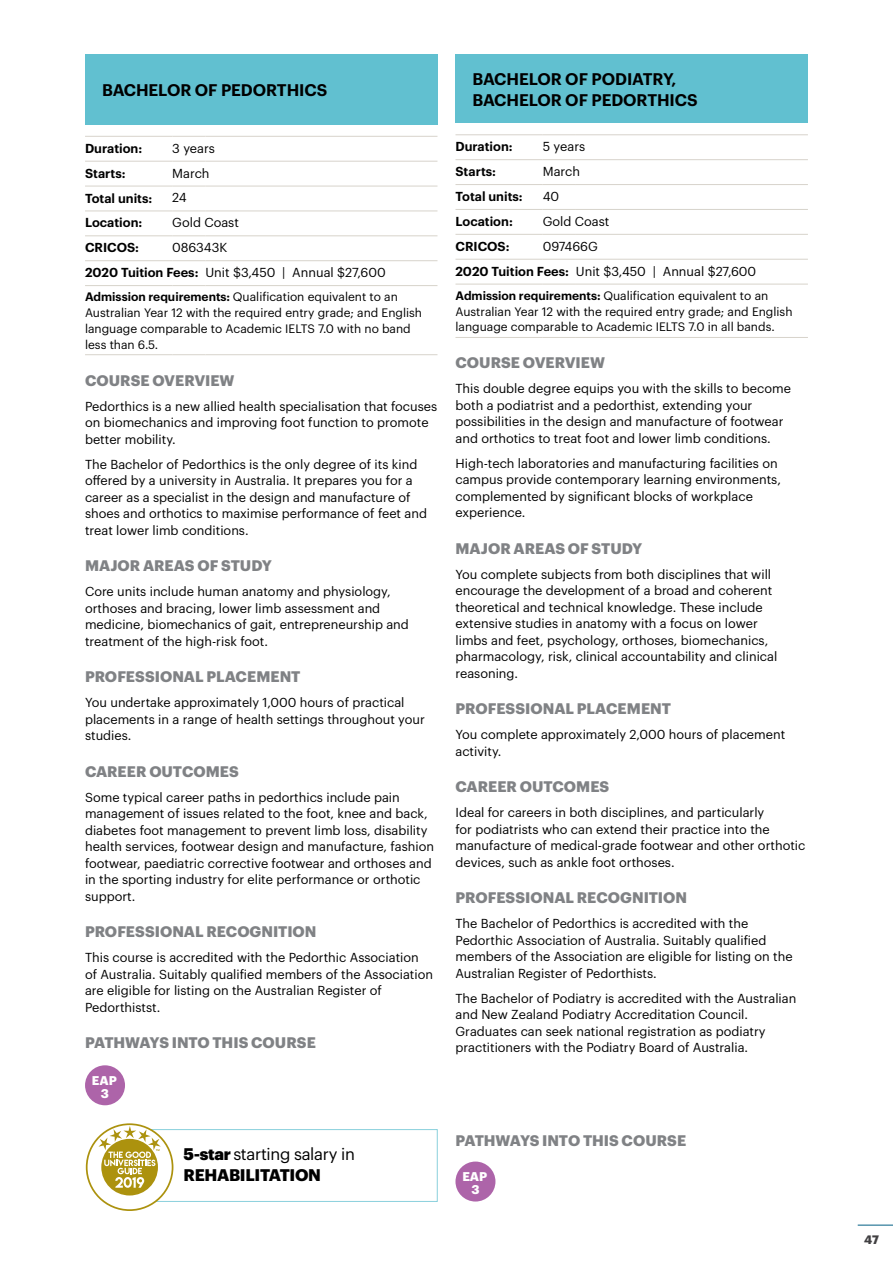
<style>
.page{position:relative;width:893px;height:1263px;background:#fff}
.page>*{position:absolute;margin:0;border:0;box-sizing:border-box;transform-origin:0 0}
.t1{font:600 16.5px/21px "Graphik";letter-spacing:-.005em;color:#000}
.t2{font:16.5px/21px "Graphik";letter-spacing:-.02em;color:#000}
.t3{font:700 15px "Graphik";color:#808285}
.t4{font:12.75px/16.5px "Graphik";color:#000}
.t5{font:600 12.75px "Graphik";color:#000}
.t6{font:700 12.45px/12.9px "Graphik";color:#fff;text-align:center}
.t7{font:12px/15.8px "Graphik";color:#000}
.t8{font:700 12px "Graphik";color:#414042}
.s1{font-weight:600}
.s2{font-weight:900}
.s3{font-weight:700}
</style>
<div class="page">
<div style="left:126px;top:1129px;width:312px;height:73px;border:1px solid #61c0d0"></div>
<svg style="left:86px;top:1123px;width:87px;height:88px"></svg>
<div style="left:85px;top:54px;width:352px;height:70px;background:#61c0d0"></div>
<hr style="left:85px;top:136px;width:87px;height:1px;background:#d7d3cb">
<hr style="left:172px;top:136px;width:33px;height:1px;background:#d7d3cb">
<hr style="left:205px;top:136px;width:232px;height:1px;background:#d7d3cb">
<hr style="left:85px;top:161px;width:87px;height:1px;background:#d7d3cb">
<hr style="left:172px;top:161px;width:33px;height:1px;background:#d7d3cb">
<hr style="left:205px;top:161px;width:232px;height:1px;background:#d7d3cb">
<hr style="left:85px;top:186px;width:87px;height:1px;background:#d7d3cb">
<hr style="left:172px;top:186px;width:33px;height:1px;background:#d7d3cb">
<hr style="left:205px;top:186px;width:232px;height:1px;background:#d7d3cb">
<hr style="left:85px;top:211px;width:87px;height:1px;background:#d7d3cb">
<hr style="left:172px;top:211px;width:33px;height:1px;background:#d7d3cb">
<hr style="left:205px;top:211px;width:232px;height:1px;background:#d7d3cb">
<hr style="left:85px;top:235px;width:87px;height:1px;background:#d7d3cb">
<hr style="left:172px;top:235px;width:33px;height:1px;background:#d7d3cb">
<hr style="left:205px;top:235px;width:232px;height:1px;background:#d7d3cb">
<hr style="left:85px;top:260px;width:87px;height:1px;background:#d7d3cb">
<hr style="left:172px;top:260px;width:33px;height:1px;background:#d7d3cb">
<hr style="left:205px;top:260px;width:232px;height:1px;background:#d7d3cb">
<hr style="left:85px;top:285px;width:87px;height:1px;background:#d7d3cb">
<hr style="left:172px;top:285px;width:33px;height:1px;background:#d7d3cb">
<hr style="left:205px;top:285px;width:232px;height:1px;background:#d7d3cb">
<hr style="left:85px;top:354px;width:87px;height:1px;background:#d7d3cb">
<hr style="left:172px;top:354px;width:33px;height:1px;background:#d7d3cb">
<hr style="left:205px;top:354px;width:232px;height:1px;background:#d7d3cb">
<div style="left:85px;top:1065px;width:40px;height:40px;background:#ad64a9;border-radius:50%"></div>
<div style="left:455px;top:54px;width:353px;height:69px;background:#61c0d0"></div>
<hr style="left:455px;top:134px;width:88px;height:1px;background:#d7d3cb">
<hr style="left:543px;top:134px;width:33px;height:1px;background:#d7d3cb">
<hr style="left:576px;top:134px;width:232px;height:1px;background:#d7d3cb">
<hr style="left:455px;top:159px;width:88px;height:1px;background:#d7d3cb">
<hr style="left:543px;top:159px;width:33px;height:1px;background:#d7d3cb">
<hr style="left:576px;top:159px;width:232px;height:1px;background:#d7d3cb">
<hr style="left:455px;top:184px;width:88px;height:1px;background:#d7d3cb">
<hr style="left:543px;top:184px;width:33px;height:1px;background:#d7d3cb">
<hr style="left:576px;top:184px;width:232px;height:1px;background:#d7d3cb">
<hr style="left:455px;top:209px;width:88px;height:1px;background:#d7d3cb">
<hr style="left:543px;top:209px;width:33px;height:1px;background:#d7d3cb">
<hr style="left:576px;top:209px;width:232px;height:1px;background:#d7d3cb">
<hr style="left:455px;top:234px;width:88px;height:1px;background:#d7d3cb">
<hr style="left:543px;top:234px;width:33px;height:1px;background:#d7d3cb">
<hr style="left:576px;top:234px;width:232px;height:1px;background:#d7d3cb">
<hr style="left:455px;top:259px;width:88px;height:1px;background:#d7d3cb">
<hr style="left:543px;top:259px;width:33px;height:1px;background:#d7d3cb">
<hr style="left:576px;top:259px;width:232px;height:1px;background:#d7d3cb">
<hr style="left:455px;top:284px;width:88px;height:1px;background:#d7d3cb">
<hr style="left:543px;top:284px;width:33px;height:1px;background:#d7d3cb">
<hr style="left:576px;top:284px;width:232px;height:1px;background:#d7d3cb">
<hr style="left:455px;top:337px;width:88px;height:1px;background:#d7d3cb">
<hr style="left:543px;top:337px;width:33px;height:1px;background:#d7d3cb">
<hr style="left:576px;top:337px;width:232px;height:1px;background:#d7d3cb">
<div style="left:455px;top:1161px;width:40px;height:40px;background:#ad64a9;border-radius:50%"></div>
<hr style="left:858px;top:1225px;width:35px;height:1px;background:#005f84">
<p class="t1" style="left:102px;top:78px;width:227px">BACHELOR OF PEDORTHICS</p>
<p class="t5" style="left:85px;top:138px;width:59px">Duration:</p>
<p class="t4" style="left:172px;top:139px;width:44px">3 years</p>
<p class="t5" style="left:85px;top:163px;width:42px">Starts:</p>
<p class="t4" style="left:172px;top:164px;width:39px">March</p>
<p class="t5" style="left:85px;top:188px;width:69px">Total units:</p>
<p class="t4" style="left:172px;top:189px;width:16px">24</p>
<p class="t5" style="left:85px;top:213px;width:59px">Location:</p>
<p class="t4" style="left:172px;top:213px;width:68px">Gold Coast</p>
<p class="t5" style="left:85px;top:238px;width:56px">CRICOS:</p>
<p class="t4" style="left:85px;top:234px;width:302px;line-height:24.9px;text-indent:87px">086343K<br><span class="s1">2020 Tuition Fees:</span> Unit $3,450 | Annual $27,600</p>
<p class="t7" style="left:85px;top:288px;width:339px"><span class="s1">Admission requirements:</span> Qualification equivalent to an Australian Year 12 with the required entry grade; and English language comparable to Academic IELTS 7.0 with no band less than 6.5.</p>
<p class="t3" style="left:85px;top:369px;width:151px">COURSE OVERVIEW</p>
<p class="t4" style="left:85px;top:397px;width:354px">Pedorthics is a new allied health specialisation that focuses on biomechanics and improving foot function to promote better mobility.</p>
<p class="t4" style="left:85px;top:455px;width:343px">The Bachelor of Pedorthics is the only degree of its kind offered by a university in Australia. It prepares you for a career as a specialist in the design and manufacture of shoes and orthotics to maximise performance of feet and treat lower limb conditions.</p>
<p class="t3" style="left:85px;top:554px;width:188px">MAJOR AREAS OF STUDY</p>
<p class="t4" style="left:85px;top:582px;width:325px">Core units include human anatomy and physiology, orthoses and bracing, lower limb assessment and medicine, biomechanics of gait, entrepreneurship and treatment of the high-risk foot.</p>
<p class="t3" style="left:85px;top:665px;width:217px">PROFESSIONAL PLACEMENT</p>
<p class="t4" style="left:85px;top:693px;width:341px">You undertake approximately 1,000 hours of practical placements in a range of health settings throughout your studies.</p>
<p class="t3" style="left:85px;top:760px;width:155px">CAREER OUTCOMES</p>
<p class="t4" style="left:85px;top:788px;width:350px">Some typical career paths in pedorthics include pain management of issues related to the foot, knee and back, diabetes foot management to prevent limb loss, disability health services, footwear design and manufacture, fashion footwear, paediatric corrective footwear and orthoses and in the sporting industry for elite performance or orthotic support.</p>
<p class="t3" style="left:85px;top:920px;width:233px">PROFESSIONAL RECOGNITION</p>
<p class="t4" style="left:85px;top:948px;width:349px">This course is accredited with the Pedorthic Association of Australia. Suitably qualified members of the Association are eligible for listing on the Australian Register of Pedorthistst.</p>
<p class="t3" style="left:85px;top:1031px;width:232px">PATHWAYS INTO THIS COURSE</p>
<p class="t6" style="left:92px;top:1073px;width:27px">EAP<br>3</p>
<p class="t2" style="left:184px;top:1142px;width:173px"><span class="s2">5-star</span> starting salary in<br><span class="s3">REHABILITATION</span></p>
<p class="t1" style="left:472px;top:67px;width:227px">BACHELOR OF PODIATRY,<br>BACHELOR OF PEDORTHICS</p>
<p class="t5" style="left:455px;top:137px;width:59px">Duration:</p>
<p class="t4" style="left:543px;top:137px;width:44px">5 years</p>
<p class="t5" style="left:455px;top:162px;width:42px">Starts:</p>
<p class="t4" style="left:543px;top:162px;width:39px">March</p>
<p class="t5" style="left:455px;top:187px;width:69px">Total units:</p>
<p class="t4" style="left:543px;top:187px;width:18px">40</p>
<p class="t5" style="left:455px;top:212px;width:59px">Location:</p>
<p class="t4" style="left:543px;top:212px;width:68px">Gold Coast</p>
<p class="t5" style="left:455px;top:236px;width:56px">CRICOS:</p>
<p class="t4" style="left:455px;top:233px;width:302px;line-height:24.9px;text-indent:87px">097466G<br><span class="s1">2020 Tuition Fees:</span> Unit $3,450 | Annual $27,600</p>
<p class="t7" style="left:455px;top:287px;width:339px"><span class="s1">Admission requirements:</span> Qualification equivalent to an<br>Australian Year 12 with the required entry grade; and English language comparable to Academic IELTS 7.0 in all bands.</p>
<p class="t3" style="left:455px;top:351px;width:151px">COURSE OVERVIEW</p>
<p class="t4" style="left:455px;top:379px;width:337px">This double degree equips you with the skills to become both a podiatrist and a pedorthist, extending your possibilities in the design and manufacture of footwear and orthotics to treat foot and lower limb conditions.</p>
<p class="t4" style="left:455px;top:454px;width:327px">High-tech laboratories and manufacturing facilities on campus provide contemporary learning environments, complemented by significant blocks of workplace experience.</p>
<p class="t3" style="left:455px;top:537px;width:188px">MAJOR AREAS OF STUDY</p>
<p class="t4" style="left:455px;top:565px;width:323px">You complete subjects from both disciplines that will encourage the development of a broad and coherent theoretical and technical knowledge. These include extensive studies in anatomy with a focus on lower limbs and feet, psychology, orthoses, biomechanics, pharmacology, risk, clinical accountability and clinical reasoning.</p>
<p class="t3" style="left:455px;top:697px;width:217px">PROFESSIONAL PLACEMENT</p>
<p class="t4" style="left:455px;top:725px;width:331px">You complete approximately 2,000 hours of placement activity.</p>
<p class="t3" style="left:455px;top:775px;width:155px">CAREER OUTCOMES</p>
<p class="t4" style="left:455px;top:803px;width:351px">Ideal for careers in both disciplines, and particularly<br>for podiatrists who can extend their practice into the manufacture of medical-grade footwear and other orthotic devices, such as ankle foot orthoses.</p>
<p class="t3" style="left:455px;top:886px;width:233px">PROFESSIONAL RECOGNITION</p>
<p class="t4" style="left:455px;top:914px;width:339px">The Bachelor of Pedorthics is accredited with the Pedorthic Association of Australia. Suitably qualified members of the Association are eligible for listing on the Australian Register of Pedorthists.</p>
<p class="t4" style="left:455px;top:989px;width:342px">The Bachelor of Podiatry is accredited with the Australian and New Zealand Podiatry Accreditation Council.<br>Graduates can seek national registration as podiatry practitioners with the Podiatry Board of Australia.</p>
<p class="t3" style="left:455px;top:1129px;width:232px">PATHWAYS INTO THIS COURSE</p>
<p class="t6" style="left:462px;top:1169px;width:27px">EAP<br>3</p>
<p class="t8" style="left:864px;top:1230px;width:16px">47</p>
</div>
